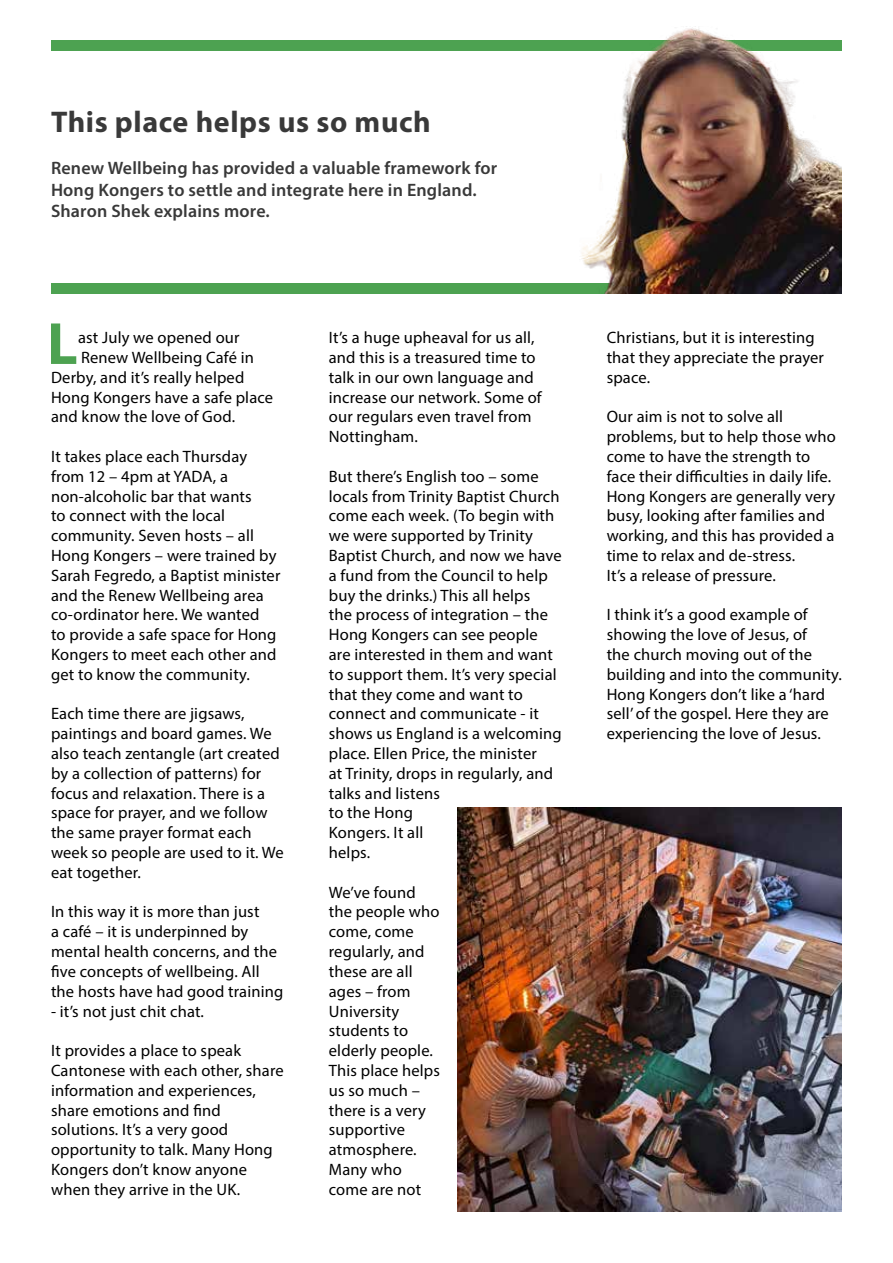
<style>
.page{position:relative;width:893px;height:1263px;background:#fff}
.page>*{position:absolute;margin:0;border:0;box-sizing:border-box;transform-origin:0 0}
.t1{font:700 60px "Myriad Pro";color:#4da251}
.t2{font:700 30px "Myriad Pro";letter-spacing:.02em;color:#393939}
.t3{font:600 18px/21.6px "Myriad Pro";letter-spacing:.01em;color:#393939}
.t4{font:16.5px/19.8px "Myriad Pro";letter-spacing:.01em;color:#000}
</style>
<div class="page">
<div style="left:51px;top:40px;width:791px;height:11px;background:#4da251"></div>
<div style="left:51px;top:283px;width:791px;height:10px;background:#4da251"></div>
<img style="left:581px;top:26px;width:261px;height:267px">
<img style="left:458px;top:808px;width:384px;height:404px">
<h2 class="t2" style="left:51px;top:102px;width:381px">This place helps us so much</h2>
<p class="t3" style="left:51px;top:157px;width:448px">Renew Wellbeing has provided a valuable framework for<br>Hong Kongers to settle and integrate here in England.<br>Sharon Shek explains more.</p>
<h1 class="t1" style="left:47px;top:305px;width:32px">L</h1>
<p class="t4" style="left:78px;top:327px;width:163px">ast July we opened our</p>
<p class="t4" style="left:81px;top:347px;width:174px">Renew Wellbeing Café in</p>
<p class="t4" style="left:51px;top:367px;width:195px">Derby, and it’s really helped</p>
<p class="t4" style="left:51px;top:387px;width:224px">Hong Kongers have a safe place</p>
<p class="t4" style="left:51px;top:407px;width:186px">and know the love of God.</p>
<p class="t4" style="left:51px;top:446px;width:231px">It takes place each Thursday from 12 – 4pm at YADA, a non-alcoholic bar that wants<br>to connect with the local community. Seven hosts – all<br>Hong Kongers – were trained by<br>Sarah Fegredo, a Baptist minister and the Renew Wellbeing area co-ordinator here. We wanted<br>to provide a safe space for Hong<br>Kongers to meet each other and get to know the community.</p>
<p class="t4" style="left:51px;top:704px;width:234px">Each time there are jigsaws, paintings and board games. We also teach zentangle (art created by a collection of patterns) for focus and relaxation. There is a space for prayer, and we follow the same prayer format each week so people are used to it. We eat together.</p>
<p class="t4" style="left:51px;top:902px;width:234px">In this way it is more than just<br>a café – it is underpinned by mental health concerns, and the five concepts of wellbeing. All the hosts have had good training</p>
<p class="t4" style="left:51px;top:1001px;width:155px">- it’s not just chit chat.</p>
<p class="t4" style="left:51px;top:1040px;width:234px">It provides a place to speak<br>Cantonese with each other, share information and experiences, share emotions and find solutions. It’s a very good opportunity to talk. Many Hong<br>Kongers don’t know anyone when they arrive in the UK.</p>
<p class="t4" style="left:329px;top:327px;width:214px">It’s a huge upheaval for us all, and this is a treasured time to talk in our own language and increase our network. Some of our regulars even travel from<br>Nottingham.</p>
<p class="t4" style="left:329px;top:466px;width:234px">But there’s English too – some locals from Trinity Baptist Church come each week. (To begin with we were supported by Trinity<br>Baptist Church, and now we have a fund from the Council to help buy the drinks.) This all helps<br>the process of integration – the<br>Hong Kongers can see people are interested in them and want to support them. It’s very special that they come and want to connect and communicate - it shows us England is a welcoming place. Ellen Price, the minister<br>at Trinity, drops in regularly, and talks and listens<br>to the Hong<br>Kongers. It all<br>helps.</p>
<p class="t4" style="left:329px;top:882px;width:113px">We’ve found the people who come, come regularly, and these are all ages – from<br>University students to elderly people.<br>This place helps us so much – there is a very supportive atmosphere.<br>Many who come are not</p>
<p class="t4" style="left:607px;top:327px;width:219px">Christians, but it is interesting that they appreciate the prayer space.</p>
<p class="t4" style="left:607px;top:407px;width:231px">Our aim is not to solve all problems, but to help those who come to have the strength to face their difficulties in daily life.<br>Hong Kongers are generally very busy, looking after families and working, and this has provided a time to relax and de-stress.<br>It’s a release of pressure.</p>
<p class="t4" style="left:607px;top:605px;width:237px">I think it’s a good example of showing the love of Jesus, of<br>the church moving out of the building and into the community.<br>Hong Kongers don’t like a ‘hard sell’ of the gospel. Here they are experiencing the love of Jesus.</p>
</div>
